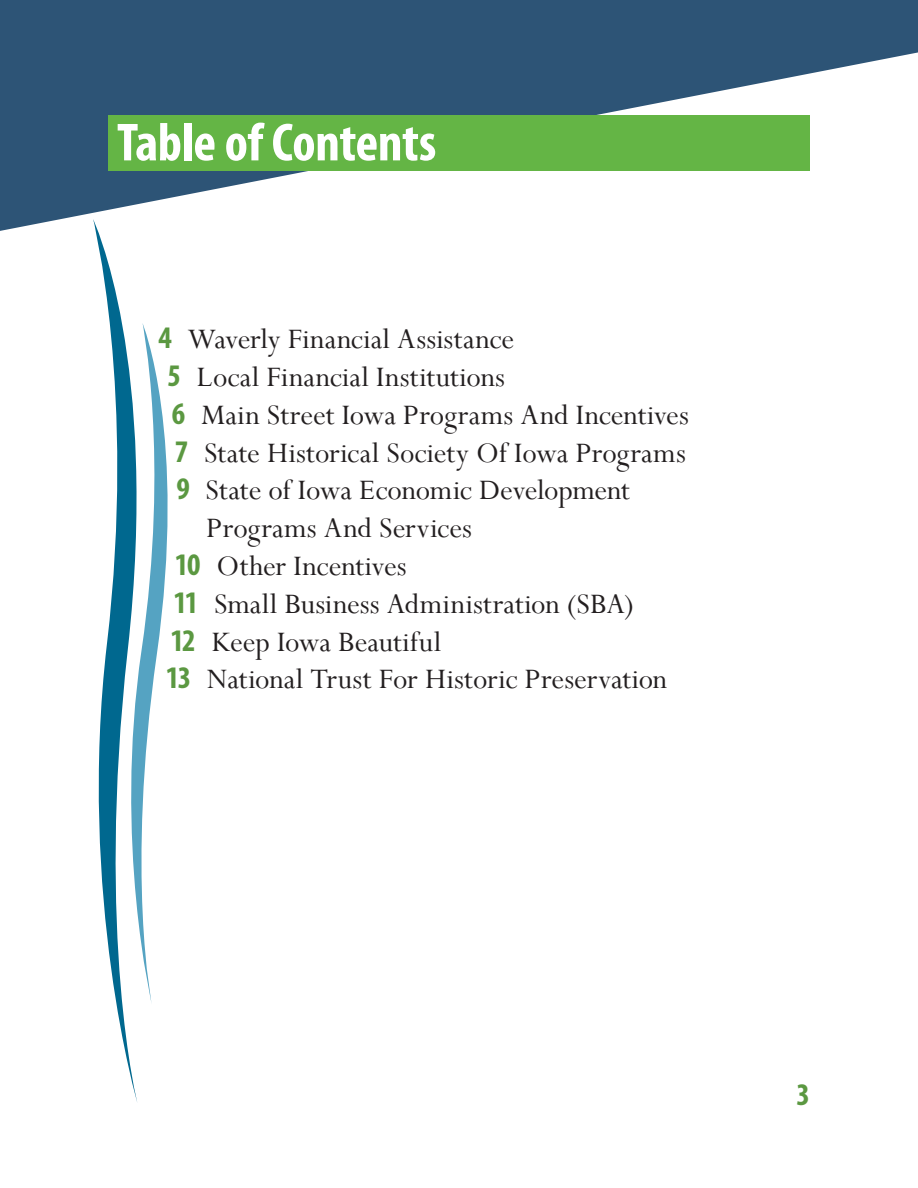
<style>
.page{position:relative;width:918px;height:1188px;background:#fff}
.page>*{position:absolute;margin:0;border:0;box-sizing:border-box;transform-origin:0 0}
.t1{font:700 condensed 54px "Myriad Pro";letter-spacing:-.005em;color:#fff}
.t2{font:31.5px "Perpetua";color:#231f20}
.t3{font:700 condensed 31.5px "Myriad Pro";color:#5b9841}
.s1{font-family:"Myriad Pro";font-weight:700;font-stretch:condensed;color:#5b9841}
</style>
<div class="page">
<svg style="left:0;top:0;width:918px;height:231px;fill:#2d5476"></svg>
<div style="left:108px;top:115px;width:702px;height:56px;background:#64b545"></div>
<svg style="left:160px;top:398px;width:8px;height:231px;fill:#55a3c2"></svg>
<svg style="left:77px;top:219px;width:83px;height:883px"></svg>
<p class="t1" style="left:117px;top:109px;width:321px">Table of Contents</p>
<p class="t2" style="left:158px;top:319px;width:358px"><span class="s1">4</span> Waverly Financial Assistance</p>
<p class="t2" style="left:167px;top:357px;width:339px"><span class="s1">5</span> Local Financial Institutions</p>
<p class="t2" style="left:172px;top:395px;width:519px"><span class="s1">6</span> Main Street Iowa Programs And Incentives</p>
<p class="t2" style="left:175px;top:433px;width:512px"><span class="s1">7</span> State Historical Society Of Iowa Programs</p>
<p class="t2" style="left:176px;top:471px;width:455px"><span class="s1">9</span> State of Iowa Economic Development</p>
<p class="t2" style="left:206px;top:508px;width:267px">Programs And Services</p>
<p class="t2" style="left:175px;top:546px;width:233px"><span class="s1">10</span> Other Incentives</p>
<p class="t2" style="left:173px;top:584px;width:462px"><span class="s1">11</span> Small Business Administration (SBA)</p>
<p class="t2" style="left:170px;top:622px;width:273px"><span class="s1">12</span> Keep Iowa Beautiful</p>
<p class="t2" style="left:166px;top:660px;width:503px"><span class="s1">13</span> National Trust For Historic Preservation</p>
<p class="t3" style="left:797px;top:1075px;width:15px">3</p>
</div>
